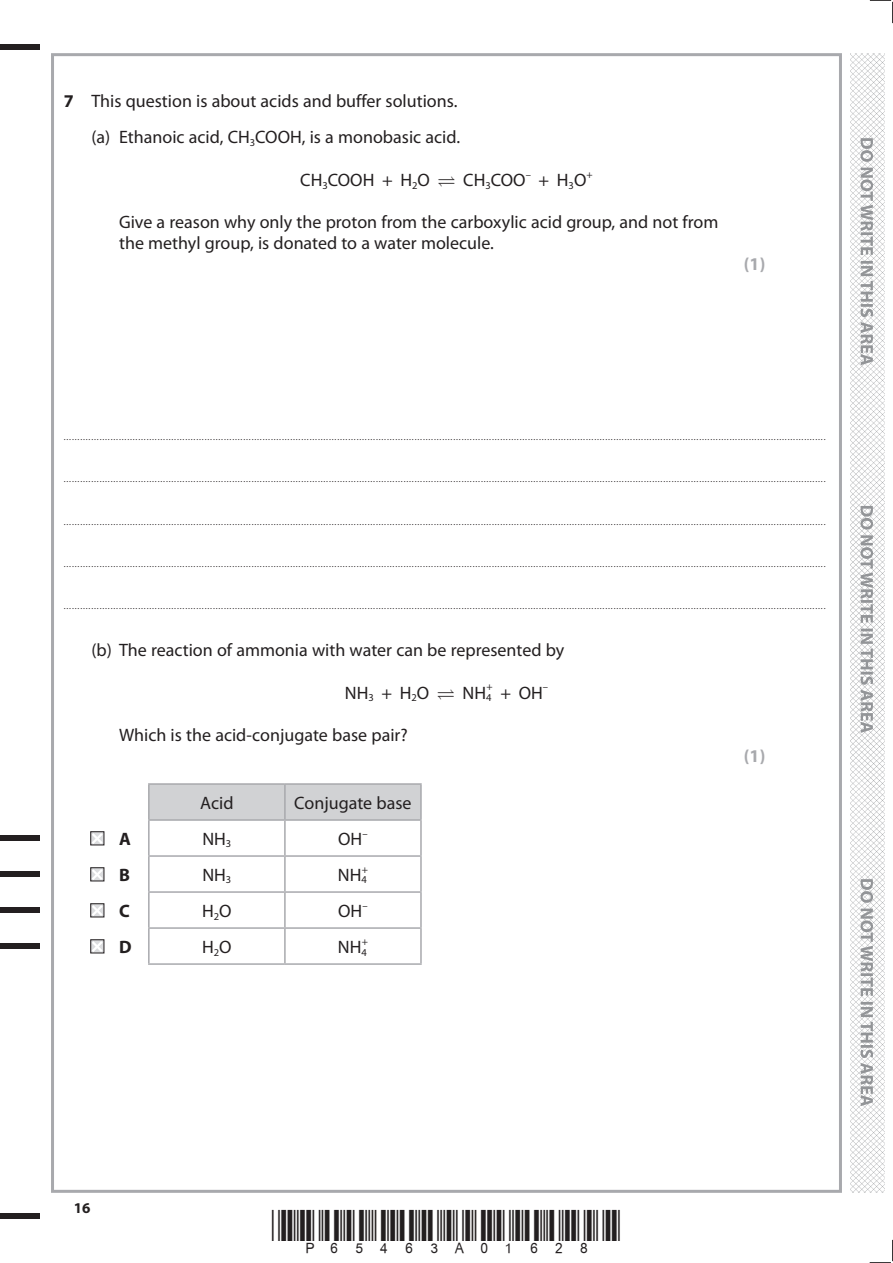
<style>
.page{position:relative;width:893px;height:1263px;background:#fff}
.page>*{position:absolute;margin:0;border:0;box-sizing:border-box;transform-origin:0 0}
.t1{font:18px/36px "Myriad Pro";color:#231f20;text-align:right}
.t2{font:700 18px "Myriad Pro";color:#a8a9ad}
.t3{font:700 18px "Myriad Pro";color:#231f20}
.t4{font:700 15px "Myriad Pro";color:#231f20}
.t5{font:10.5px "Myriad Pro";color:#231f20}
.t6{font:9px "Myriad Pro";color:#231f20}
.s1{font-weight:700}
</style>
<div class="page">
<div style="left:0;top:44px;width:40px;height:5px;background:#231f20"></div>
<div style="left:0;top:1214px;width:40px;height:5px;background:#231f20"></div>
<svg style="left:870px;top:0;width:23px;height:23px"></svg>
<svg style="left:870px;top:1240px;width:23px;height:23px"></svg>
<img style="left:850px;top:53px;width:34px;height:1140px">
<svg style="left:860px;top:138px;width:13px;height:968px"></svg>
<div style="left:150px;top:785px;width:270px;height:34px;background:#d1d2d4"></div>
<hr style="left:148px;top:783px;width:137px;height:2px;background:#a8a9ad">
<hr style="left:285px;top:783px;width:137px;height:2px;background:#a8a9ad">
<hr style="left:284px;top:785px;width:2px;height:34px;background:#a8a9ad">
<hr style="left:420px;top:785px;width:2px;height:34px;background:#a8a9ad">
<hr style="left:148px;top:819px;width:137px;height:2px;background:#a8a9ad">
<hr style="left:285px;top:819px;width:137px;height:2px;background:#a8a9ad">
<hr style="left:284px;top:821px;width:2px;height:34px;background:#a8a9ad">
<hr style="left:420px;top:821px;width:2px;height:34px;background:#a8a9ad">
<hr style="left:148px;top:855px;width:137px;height:2px;background:#a8a9ad">
<hr style="left:285px;top:855px;width:137px;height:2px;background:#a8a9ad">
<hr style="left:284px;top:857px;width:2px;height:34px;background:#a8a9ad">
<hr style="left:420px;top:857px;width:2px;height:34px;background:#a8a9ad">
<hr style="left:148px;top:891px;width:137px;height:2px;background:#a8a9ad">
<hr style="left:285px;top:891px;width:137px;height:2px;background:#a8a9ad">
<hr style="left:284px;top:893px;width:2px;height:34px;background:#a8a9ad">
<hr style="left:420px;top:893px;width:2px;height:34px;background:#a8a9ad">
<hr style="left:148px;top:927px;width:137px;height:2px;background:#a8a9ad">
<hr style="left:285px;top:927px;width:137px;height:2px;background:#a8a9ad">
<hr style="left:284px;top:929px;width:2px;height:34px;background:#a8a9ad">
<hr style="left:420px;top:929px;width:2px;height:34px;background:#a8a9ad">
<hr style="left:148px;top:963px;width:137px;height:2px;background:#a8a9ad">
<hr style="left:285px;top:963px;width:137px;height:2px;background:#a8a9ad">
<hr style="left:148px;top:785px;width:2px;height:34px;background:#a8a9ad">
<hr style="left:148px;top:821px;width:2px;height:34px;background:#a8a9ad">
<hr style="left:148px;top:857px;width:2px;height:34px;background:#a8a9ad">
<hr style="left:148px;top:893px;width:2px;height:34px;background:#a8a9ad">
<hr style="left:148px;top:929px;width:2px;height:34px;background:#a8a9ad">
<div style="left:0;top:835px;width:40px;height:6px;background:#231f20"></div>
<div style="left:0;top:871px;width:40px;height:6px;background:#231f20"></div>
<div style="left:0;top:907px;width:40px;height:6px;background:#231f20"></div>
<div style="left:0;top:943px;width:40px;height:6px;background:#231f20"></div>
<svg style="left:90px;top:831px;width:15px;height:15px"></svg>
<svg style="left:90px;top:867px;width:15px;height:15px"></svg>
<svg style="left:90px;top:903px;width:15px;height:15px"></svg>
<svg style="left:90px;top:939px;width:15px;height:15px"></svg>
<h1 class="t1" style="left:64px;top:83px;width:398px"><span class="s1">7</span> This question is about acids and buffer solutions. (a) Ethanoic acid, CH<sub>3</sub>COOH, is a monobasic acid.</h1>
<h1 class="t1" style="left:300px;top:162px;width:131px">CH<sub>3</sub>COOH + H<sub>2</sub>O</h1>
<h1 class="t1" style="left:463px;top:162px;width:131px">CH<sub>3</sub>COO<sup>–</sup> + H<sub>3</sub>O<sup>+</sup></h1>
<h1 class="t1" style="left:119px;top:211px;width:601px;line-height:21px;text-align:left">Give a reason why only the proton from the carboxylic acid group, and not from the methyl group, is donated to a water molecule.</h1>
<h1 class="t2" style="left:744px;top:252px;width:23px">(1)</h1>
<p class="t6" style="left:64px;top:431px;width:763px">....................................................................................................................................................................................................................................................................................</p>
<p class="t6" style="left:64px;top:474px;width:763px">....................................................................................................................................................................................................................................................................................</p>
<p class="t6" style="left:64px;top:516px;width:763px">....................................................................................................................................................................................................................................................................................</p>
<p class="t6" style="left:64px;top:558px;width:763px">....................................................................................................................................................................................................................................................................................</p>
<p class="t6" style="left:64px;top:601px;width:763px">....................................................................................................................................................................................................................................................................................</p>
<h1 class="t1" style="left:91px;top:631px;width:474px">(b) The reaction of ammonia with water can be represented by</h1>
<h1 class="t1" style="left:345px;top:674px;width:86px">NH<sub>3</sub> + H<sub>2</sub>O</h1>
<h1 class="t1" style="left:463px;top:674px;width:30px">NH<sub>4</sub></h1>
<h1 class="t1" style="left:486px;top:674px;width:63px"><sup>+</sup> + OH<sup>–</sup></h1>
<h1 class="t1" style="left:119px;top:716px;width:290px">Which is the acid‑conjugate base pair?</h1>
<h1 class="t1" style="left:200px;top:784px;width:35px">Acid</h1>
<h1 class="t1" style="left:294px;top:784px;width:119px">Conjugate base</h1>
<h1 class="t3" style="left:119px;top:827px;width:13px">A</h1>
<h1 class="t1" style="left:202px;top:820px;width:30px">NH<sub>3</sub></h1>
<h1 class="t1" style="left:338px;top:820px;width:31px">OH<sup>–</sup></h1>
<h1 class="t3" style="left:119px;top:863px;width:12px">B</h1>
<h1 class="t1" style="left:202px;top:856px;width:30px">NH<sub>3</sub></h1>
<h1 class="t1" style="left:338px;top:856px;width:30px">NH<sub>4</sub></h1>
<p class="t5" style="left:362px;top:863px;width:8px">+</p>
<h1 class="t3" style="left:119px;top:899px;width:12px">C</h1>
<h1 class="t1" style="left:202px;top:892px;width:31px">H<sub>2</sub>O</h1>
<h1 class="t1" style="left:338px;top:892px;width:31px">OH<sup>–</sup></h1>
<h1 class="t3" style="left:119px;top:935px;width:14px">D</h1>
<h1 class="t1" style="left:202px;top:928px;width:31px">H<sub>2</sub>O</h1>
<h1 class="t1" style="left:338px;top:928px;width:30px">NH<sub>4</sub></h1>
<p class="t5" style="left:362px;top:935px;width:8px">+</p>
<h2 class="t4" style="left:74px;top:1198px;width:18px">16</h2>
<h1 class="t2" style="left:744px;top:744px;width:23px">(1)</h1>
</div>
